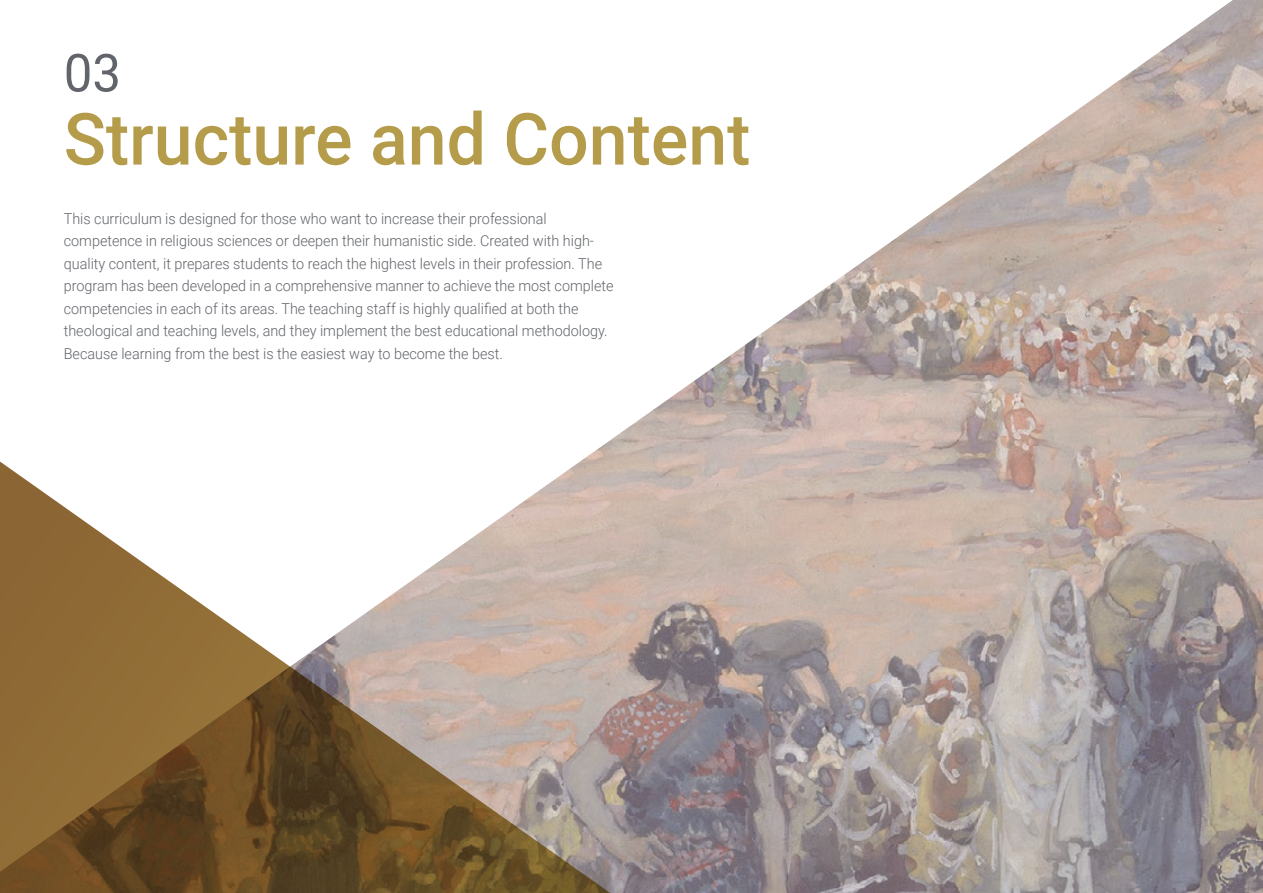
<style>
.page{position:relative;width:1263px;height:893px;background:#fff}
.page>*{position:absolute;margin:0;border:0;box-sizing:border-box;transform-origin:0 0}
.t1{font:500 72px "Roboto";color:#b49c4b}
.t2{font:52.5px "Roboto";color:#61646a}
.t3{font:300 15px/22.5px "Roboto";color:#61646a;scale:.96 1}
</style>
<div class="page">
<img style="left:602px;top:0;width:661px;height:893px">
<svg style="left:0;top:446px;width:640px;height:447px"></svg>
<h2 class="t2" style="left:64px;top:36px;width:59px">03</h2>
<h1 class="t1" style="left:64px;top:89px;width:688px">Structure and Content</h1>
<p class="t3" style="left:64px;top:207px;width:574px">This curriculum is designed for those who want to increase their professional competence in religious sciences or deepen their humanistic side. Created with high&shy;quality content, it prepares students to reach the highest levels in their profession. The program has been developed in a comprehensive manner to achieve the most complete competencies in each of its areas. The teaching staff is highly qualified at both the theological and teaching levels, and they implement the best educational methodology.<br>Because learning from the best is the easiest way to become the best.</p>
</div>
